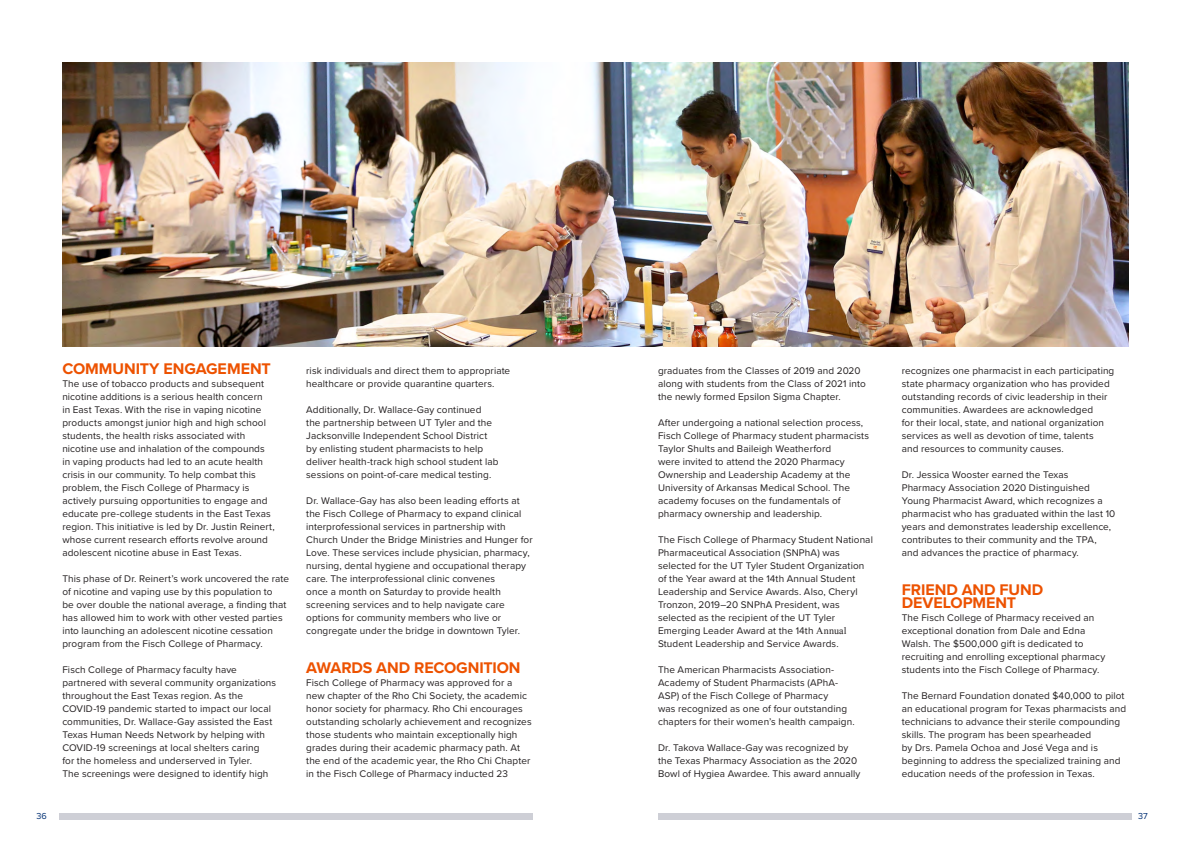
<style>
.page{position:relative;width:1191px;height:842px;background:#fff}
.page>*{position:absolute;margin:0;border:0;box-sizing:border-box;transform-origin:0 0}
.t1{font:700 16px/13px "Proxima Nova";letter-spacing:-.005em;color:#ed5200}
.t2{font:10px/13px "Proxima Nova";letter-spacing:.01em;color:#231f20}
.t3{font:9px "Proxima Nova";color:#002f73}
.s1{font-family:"Times New Roman"}
</style>
<div class="page">
<div style="left:60px;top:813px;width:473px;height:6px;background:#cecfd6"></div>
<div style="left:658px;top:813px;width:473px;height:6px;background:#cecfd6"></div>
<img style="left:62px;top:62px;width:1066px;height:285px">
<h1 class="t1" style="left:62px;top:362px;width:210px">COMMUNITY ENGAGEMENT</h1>
<p class="t2" style="left:62px;top:377px;width:214px">The use of tobacco products and subsequent nicotine additions is a serious health concern<br>in East Texas. With the rise in vaping nicotine products amongst junior high and high school students, the health risks associated with nicotine use and inhalation of the compounds in vaping products had led to an acute health crisis in our community. To help combat this problem, the Fisch College of Pharmacy is actively pursuing opportunities to engage and educate pre-college students in the East Texas region. This initiative is led by Dr. Justin Reinert, whose current research efforts revolve around adolescent nicotine abuse in East Texas.</p>
<p class="t2" style="left:62px;top:572px;width:228px">This phase of Dr. Reinert’s work uncovered the rate of nicotine and vaping use by this population to<br>be over double the national average, a finding that has allowed him to work with other vested parties into launching an adolescent nicotine cessation program from the Fisch College of Pharmacy.</p>
<p class="t2" style="left:62px;top:663px;width:215px">Fisch College of Pharmacy faculty have partnered with several community organizations throughout the East Texas region. As the COVID-19 pandemic started to impact our local communities, Dr. Wallace-Gay assisted the East Texas Human Needs Network by helping with COVID-19 screenings at local shelters caring<br>for the homeless and underserved in Tyler.<br>The screenings were designed to identify high</p>
<p class="t2" style="left:306px;top:364px;width:205px">risk individuals and direct them to appropriate healthcare or provide quarantine quarters.</p>
<p class="t2" style="left:306px;top:403px;width:194px">Additionally, Dr. Wallace-Gay continued<br>the partnership between UT Tyler and the Jacksonville Independent School District by enlisting student pharmacists to help deliver health-track high school student lab sessions on point-of-care medical testing.</p>
<p class="t2" style="left:306px;top:494px;width:228px">Dr. Wallace-Gay has also been leading efforts at the Fisch College of Pharmacy to expand clinical interprofessional services in partnership with Church Under the Bridge Ministries and Hunger for Love. These services include physician, pharmacy, nursing, dental hygiene and occupational therapy care. The interprofessional clinic convenes<br>once a month on Saturday to provide health screening services and to help navigate care options for community members who live or congregate under the bridge in downtown Tyler.</p>
<h1 class="t1" style="left:306px;top:661px;width:216px">AWARDS AND RECOGNITION</h1>
<p class="t2" style="left:306px;top:676px;width:227px">Fisch College of Pharmacy was approved for a new chapter of the Rho Chi Society, the academic honor society for pharmacy. Rho Chi encourages outstanding scholarly achievement and recognizes those students who maintain exceptionally high grades during their academic pharmacy path. At the end of the academic year, the Rho Chi Chapter in the Fisch College of Pharmacy inducted 23</p>
<p class="t2" style="left:658px;top:364px;width:209px">graduates from the Classes of 2019 and 2020 along with students from the Class of 2021 into the newly formed Epsilon Sigma Chapter.</p>
<p class="t2" style="left:658px;top:416px;width:213px">After undergoing a national selection process, Fisch College of Pharmacy student pharmacists Taylor Shults and Baileigh Weatherford<br>were invited to attend the 2020 Pharmacy Ownership and Leadership Academy at the University of Arkansas Medical School. The academy focuses on the fundamentals of pharmacy ownership and leadership.</p>
<p class="t2" style="left:658px;top:533px;width:216px">The Fisch College of Pharmacy Student National Pharmaceutical Association (SNPhA) was selected for the UT Tyler Student Organization of the Year award at the 14th Annual Student Leadership and Service Awards. Also, Cheryl Tronzon, 2019–20 SNPhA President, was selected as the recipient of the UT Tyler Emerging Leader Award at the 14th <span class="s1">Annual </span>Student Leadership and Service Awards.</p>
<p class="t2" style="left:658px;top:663px;width:198px">The American Pharmacists Association-Academy of Student Pharmacists (APhA-ASP) of the Fisch College of Pharmacy<br>was recognized as one of four outstanding chapters for their women’s health campaign.</p>
<p class="t2" style="left:658px;top:741px;width:204px">Dr. Takova Wallace-Gay was recognized by the Texas Pharmacy Association as the 2020<br>Bowl of Hygiea Awardee. This award annually</p>
<p class="t2" style="left:901px;top:364px;width:214px">recognizes one pharmacist in each participating state pharmacy organization who has provided outstanding records of civic leadership in their communities. Awardees are acknowledged<br>for their local, state, and national organization services as well as devotion of time, talents<br>and resources to community causes.</p>
<p class="t2" style="left:901px;top:468px;width:215px">Dr. Jessica Wooster earned the Texas<br>Pharmacy Association 2020 Distinguished Young Pharmacist Award, which recognizes a pharmacist who has graduated within the last 10 years and demonstrates leadership excellence, contributes to their community and the TPA, and advances the practice of pharmacy.</p>
<h1 class="t1" style="left:901px;top:583px;width:143px">FRIEND AND FUND<br>DEVELOPMENT</h1>
<p class="t2" style="left:901px;top:611px;width:205px">The Fisch College of Pharmacy received an exceptional donation from Dale and Edna Walsh. The $500,000 gift is dedicated to recruiting and enrolling exceptional pharmacy students into the Fisch College of Pharmacy.</p>
<p class="t2" style="left:901px;top:689px;width:226px">The Bernard Foundation donated $40,000 to pilot an educational program for Texas pharmacists and technicians to advance their sterile compounding skills. The program has been spearheaded<br>by Drs. Pamela Ochoa and José Vega and is beginning to address the specialized training and education needs of the profession in Texas.</p>
<p class="t3" style="left:36px;top:809px;width:12px">36</p>
<p class="t3" style="left:1138px;top:809px;width:11px">37</p>
</div>
